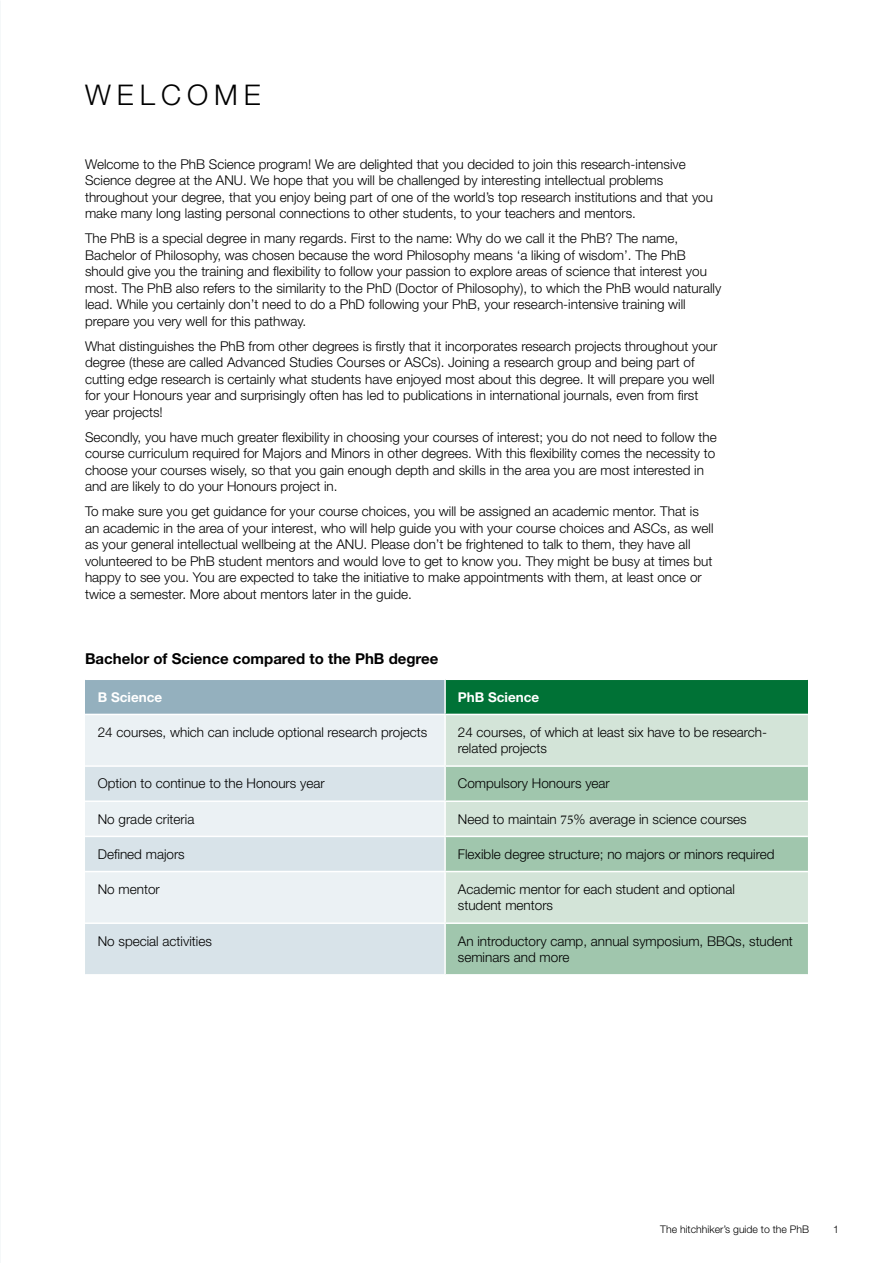
<style>
.page{position:relative;width:893px;height:1263px;background:#fff}
.page>*{position:absolute;margin:0;border:0;box-sizing:border-box;transform-origin:0 0}
.t1{font:300 28.5px "Helvetica Neue LT Std";letter-spacing:.21em;color:#000}
.t2{font:700 15px "Helvetica Neue LT Std";color:#000}
.t3{font:300 13.5px/16.5px "Helvetica Neue LT Std";color:#000}
.t4{font:700 13.5px "Helvetica Neue LT Std";color:#fff}
.t5{font:300 10.5px "Helvetica Neue LT Std";color:#000}
.s1{font-family:"Minion Pro";font-weight:400}
</style>
<div class="page">
<div style="left:85px;top:679px;width:360px;height:35px;background:#94b0be"></div>
<div style="left:445px;top:679px;width:363px;height:35px;background:#007236"></div>
<div style="left:85px;top:715px;width:359px;height:50px;background:#ebf1f4"></div>
<div style="left:446px;top:715px;width:362px;height:50px;background:#d3e4d8"></div>
<svg style="left:85px;top:767px;width:359px;height:207px;background:#e0e8ed"></svg>
<svg style="left:446px;top:767px;width:362px;height:207px;background:#b5d2bf"></svg>
<hr style="left:85px;top:678px;width:360px;height:2px;background:#fff">
<hr style="left:445px;top:678px;width:363px;height:2px;background:#fff">
<hr style="left:444px;top:680px;width:2px;height:34px;background:#fff">
<hr style="left:85px;top:800px;width:360px;height:2px;background:#fff">
<hr style="left:445px;top:800px;width:363px;height:2px;background:#fff">
<hr style="left:85px;top:836px;width:360px;height:1px;background:#fff">
<hr style="left:445px;top:836px;width:363px;height:1px;background:#fff">
<hr style="left:85px;top:871px;width:360px;height:1px;background:#fff">
<hr style="left:445px;top:871px;width:363px;height:1px;background:#fff">
<hr style="left:85px;top:922px;width:360px;height:2px;background:#fff">
<hr style="left:445px;top:922px;width:363px;height:2px;background:#fff">
<h1 class="t1" style="left:85px;top:78px;width:177px">WELCOME</h1>
<p class="t3" style="left:85px;top:155px;width:629px">Welcome to the PhB Science program! We are delighted that you decided to join this research-intensive Science degree at the ANU. We hope that you will be challenged by interesting intellectual problems throughout your degree, that you enjoy being part of one of the world’s top research institutions and that you make many long lasting personal connections to other students, to your teachers and mentors.</p>
<p class="t3" style="left:85px;top:230px;width:638px">The PhB is a special degree in many regards. First to the name: Why do we call it the PhB? The name, Bachelor of Philosophy, was chosen because the word Philosophy means ‘a liking of wisdom’. The PhB should give you the training and flexibility to follow your passion to explore areas of science that interest you most. The PhB also refers to the similarity to the PhD (Doctor of Philosophy), to which the PhB would naturally lead. While you certainly don’t need to do a PhD following your PhB, your research-intensive training will prepare you very well for this pathway.</p>
<p class="t3" style="left:85px;top:337px;width:634px">What distinguishes the PhB from other degrees is firstly that it incorporates research projects throughout your degree (these are called Advanced Studies Courses or ASCs). Joining a research group and being part of cutting edge research is certainly what students have enjoyed most about this degree. It will prepare you well for your Honours year and surprisingly often has led to publications in international journals, even from first year projects!</p>
<p class="t3" style="left:85px;top:428px;width:633px">Secondly, you have much greater flexibility in choosing your courses of interest; you do not need to follow the course curriculum required for Majors and Minors in other degrees. With this flexibility comes the necessity to choose your courses wisely, so that you gain enough depth and skills in the area you are most interested in and are likely to do your Honours project in.</p>
<p class="t3" style="left:85px;top:503px;width:630px">To make sure you get guidance for your course choices, you will be assigned an academic mentor. That is an academic in the area of your interest, who will help guide you with your course choices and ASCs, as well as your general intellectual wellbeing at the ANU. Please don’t be frightened to talk to them, they have all volunteered to be PhB student mentors and would love to get to know you. They might be busy at times but happy to see you. You are expected to take the initiative to make appointments with them, at least once or twice a semester. More about mentors later in the guide.</p>
<p class="t2" style="left:85px;top:649px;width:355px">Bachelor of Science compared to the PhB degree</p>
<p class="t4" style="left:98px;top:688px;width:66px">B Science</p>
<p class="t4" style="left:458px;top:688px;width:83px">PhB Science</p>
<p class="t3" style="left:98px;top:723px;width:331px">24 courses, which can include optional research projects</p>
<p class="t3" style="left:458px;top:723px;width:311px">24 courses, of which at least six have to be research&shy;related projects</p>
<p class="t3" style="left:98px;top:775px;width:228px">Option to continue to the Honours year</p>
<p class="t3" style="left:458px;top:775px;width:154px">Compulsory Honours year</p>
<p class="t3" style="left:98px;top:810px;width:98px">No grade criteria</p>
<p class="t3" style="left:458px;top:810px;width:290px">Need to maintain <span class="s1">75</span>% average in science courses</p>
<p class="t3" style="left:98px;top:845px;width:89px">Defined majors</p>
<p class="t3" style="left:458px;top:845px;width:318px">Flexible degree structure; no majors or minors required</p>
<p class="t3" style="left:98px;top:881px;width:64px">No mentor</p>
<p class="t3" style="left:458px;top:881px;width:279px">Academic mentor for each student and optional student mentors</p>
<p class="t3" style="left:98px;top:932px;width:116px">No special activities</p>
<p class="t3" style="left:458px;top:932px;width:337px">An introductory camp, annual symposium, BBQs, student seminars and more</p>
<p class="t5" style="left:660px;top:1223px;width:150px">The hitchhiker’s guide to the PhB</p>
<p class="t5" style="left:833px;top:1223px;width:7px">1</p>
</div>
